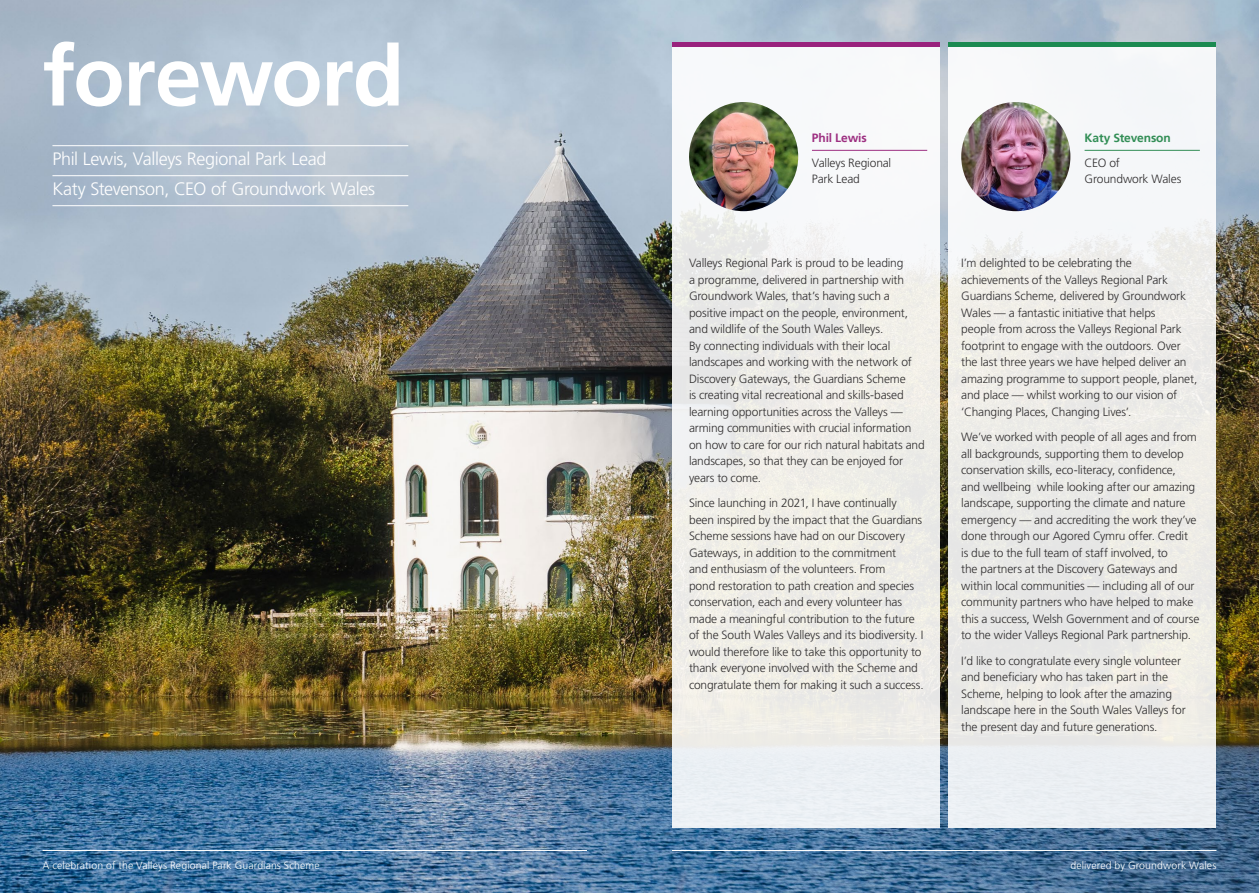
<style>
.page{position:relative;width:1259px;height:893px;background:#fff}
.page>*{position:absolute;margin:0;border:0;box-sizing:border-box;transform-origin:0 0}
.Section_Headers{font:700 84px "Frutiger LT";letter-spacing:-.02em;color:#fff}
.Section_Headers-2{font:300 18px "Frutiger LT Std";letter-spacing:-.02em;color:#fff}
.Body_Copy_Welsh{font:300 12px/16.5px "Frutiger LT Std";letter-spacing:-.015em;color:#312f30}
.Body_Copy_Welsh-2{font:700 12px "Frutiger LT";letter-spacing:-.01em;color:#328e56}
.Body_Copy_Welsh-3{font:700 12px "Frutiger LT";letter-spacing:-.01em;color:#9d2f81}
.t1{font:300 10.5px "Frutiger LT Std";letter-spacing:.01em;color:#fff}
</style>
<div class="page">
<img style="left:0;top:0;width:1259px;height:893px">
<div style="left:672px;top:42px;width:268px;height:786px;background:linear-gradient(to right,#eeeeec,#f1f1ee)"></div>
<div style="left:948px;top:42px;width:268px;height:786px;background:linear-gradient(to bottom,#f5f5f5,#e8e8e5)"></div>
<hr style="left:52px;top:145px;width:356px;height:1px;background:#fff">
<hr style="left:52px;top:175px;width:356px;height:1px;background:#fff">
<hr style="left:52px;top:205px;width:356px;height:1px;background:#fff">
<hr style="left:812px;top:150px;width:115px;height:1px;background:#9d2f81">
<hr style="left:1084px;top:150px;width:115px;height:1px;background:#328e56">
<img style="left:689px;top:102px;width:109px;height:109px;border-radius:55px">
<img style="left:961px;top:102px;width:109px;height:109px;border-radius:55px">
<hr style="left:672px;top:43px;width:268px;height:4px;background:#99227d">
<hr style="left:948px;top:43px;width:268px;height:4px;background:#1b8a51">
<hr style="left:43px;top:850px;width:544px;height:1px;background:#fff">
<hr style="left:672px;top:850px;width:544px;height:1px;background:#fff">
<p class="Section_Headers" style="left:43px;top:27px;width:363px">foreword</p>
<p class="Section_Headers-2" style="left:52px;top:149px;width:275px">Phil Lewis, Valleys Regional Park Lead</p>
<p class="Section_Headers-2" style="left:52px;top:179px;width:324px">Katy Stevenson, CEO of Groundwork Wales</p>
<p class="Body_Copy_Welsh-3" style="left:812px;top:130px;width:56px">Phil Lewis</p>
<p class="Body_Copy_Welsh" style="left:812px;top:154px;width:81px">Valleys Regional<br>Park Lead</p>
<p class="Body_Copy_Welsh" style="left:689px;top:255px;width:237px">Valleys Regional Park is proud to be leading<br>a programme, delivered in partnership with Groundwork Wales, that’s having such a positive impact on the people, environment, and wildlife of the South Wales Valleys.<br>By connecting individuals with their local landscapes and working with the network of Discovery Gateways, the Guardians Scheme<br>is creating vital recreational and skills-based learning opportunities across the Valleys — arming communities with crucial information on how to care for our rich natural habitats and landscapes, so that they can be enjoyed for years to come.</p>
<p class="Body_Copy_Welsh" style="left:689px;top:495px;width:236px">Since launching in 2021, I have continually been inspired by the impact that the Guardians Scheme sessions have had on our Discovery Gateways, in addition to the commitment<br>and enthusiasm of the volunteers. From<br>pond restoration to path creation and species conservation, each and every volunteer has made a meaningful contribution to the future of the South Wales Valleys and its biodiversity. I would therefore like to take this opportunity to thank everyone involved with the Scheme and congratulate them for making it such a success.</p>
<p class="Body_Copy_Welsh-2" style="left:1084px;top:130px;width:88px">Katy Stevenson</p>
<p class="Body_Copy_Welsh" style="left:1084px;top:154px;width:98px">CEO of<br>Groundwork Wales</p>
<p class="Body_Copy_Welsh" style="left:961px;top:255px;width:238px">I’m delighted to be celebrating the achievements of the Valleys Regional Park Guardians Scheme, delivered by Groundwork Wales — a fantastic initiative that helps<br>people from across the Valleys Regional Park footprint to engage with the outdoors. Over the last three years we have helped deliver an amazing programme to support people, planet, and place — whilst working to our vision of ‘Changing Places, Changing Lives’.</p>
<p class="Body_Copy_Welsh" style="left:961px;top:429px;width:240px">We’ve worked with people of all ages and from all backgrounds, supporting them to develop conservation skills, eco-literacy, confidence,<br>and wellbeing while looking after our amazing landscape, supporting the climate and nature emergency — and accrediting the work they’ve done through our Agored Cymru offer. Credit<br>is due to the full team of staff involved, to<br>the partners at the Discovery Gateways and within local communities — including all of our community partners who have helped to make this a success, Welsh Government and of course to the wider Valleys Regional Park partnership.</p>
<p class="Body_Copy_Welsh" style="left:961px;top:652px;width:226px">I’d like to congratulate every single volunteer and beneficiary who has taken part in the Scheme, helping to look after the amazing landscape here in the South Wales Valleys for the present day and future generations.</p>
<p class="t1" style="left:43px;top:859px;width:279px">A celebration of the Valleys Regional Park Guardians Scheme</p>
<p class="t1" style="left:1070px;top:859px;width:148px">delivered by Groundwork Wales</p>
</div>
